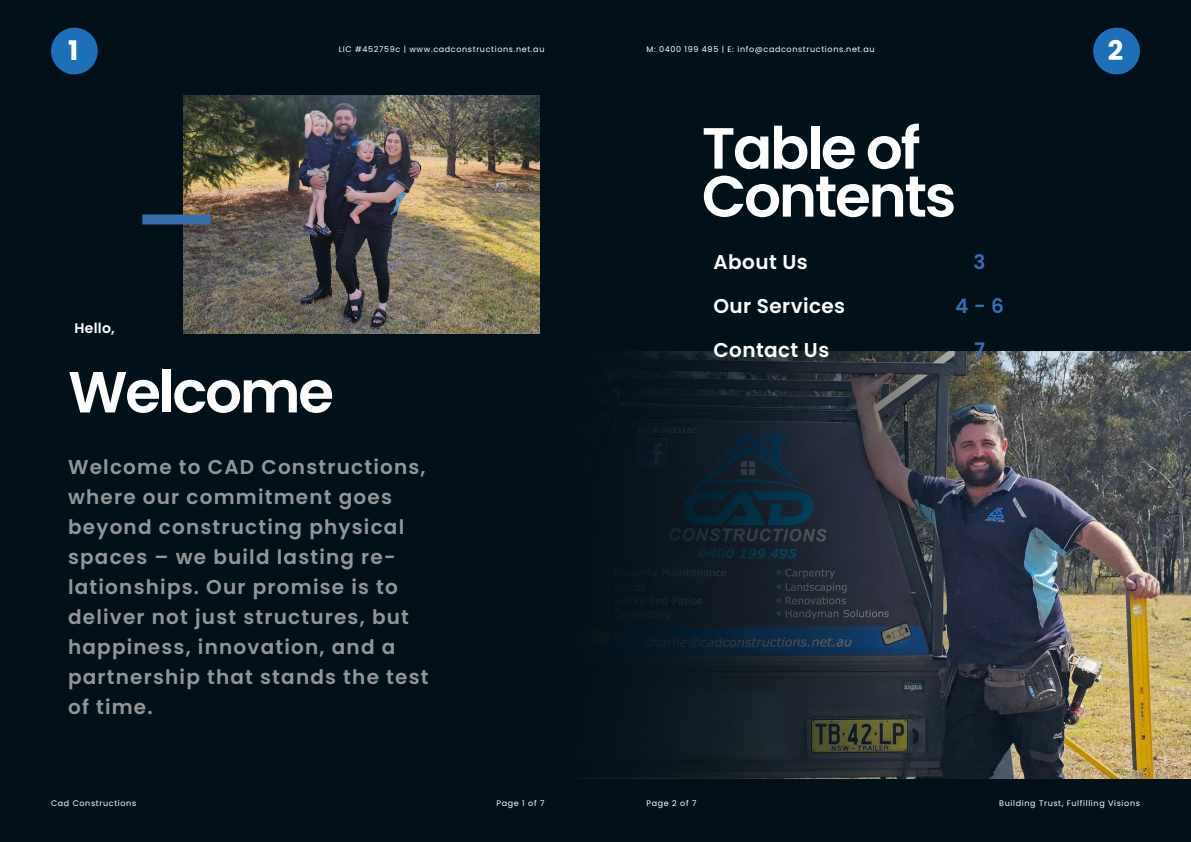
<style>
.page{position:relative;width:1191px;height:842px;background:#fff}
.page>*{position:absolute;margin:0;border:0;box-sizing:border-box;transform-origin:0 0}
.Title_58_pt{font:600 58px/48px "Poppins";letter-spacing:-.04em;color:#fff}
.t1{font:700 27px "Poppins";color:#fff}
.Heading_20_pt{font:600 20px/30px "Poppins";letter-spacing:.06em;color:#939698}
.ToC_20_pt{font:600 20px "Poppins";letter-spacing:.02em;color:#fff}
.ToC_20_pt-2{font:600 20px "Poppins";color:#3670b3}
.Heading_14_pt{font:600 14px "Poppins";letter-spacing:.02em;color:#fff}
.t2{font:8px "Poppins";letter-spacing:.08em;color:#fff}
</style>
<div class="page">
<div style="left:0;top:0;width:595px;height:102px;background:#011019"></div>
<div style="left:595px;top:0;width:596px;height:102px;background:#011019"></div>
<div style="left:0;top:96px;width:1191px;height:746px;background:#011019"></div>
<div style="left:51px;top:28px;width:47px;height:46px;background:#1d70b7;border-radius:50%"></div>
<div style="left:1093px;top:28px;width:47px;height:46px;background:#1d70b7;border-radius:50%"></div>
<img style="left:184px;top:96px;width:355px;height:237px">
<img style="left:602px;top:351px;width:589px;height:427px">
<div style="left:142px;top:214px;width:68px;height:10px;background:#3770b1"></div>
<p class="t1" style="left:68px;top:35px;width:12px">1</p>
<h2 class="t1" style="left:1107px;top:34px;width:17px">2</h2>
<p class="t2" style="left:339px;top:45px;width:207px">LIC #452759c | www.cadconstructions.net.au</p>
<p class="t2" style="left:646px;top:45px;width:230px">M: 0400 199 495 | E: info@cadconstructions.net.au</p>
<p class="Heading_14_pt" style="left:74px;top:320px;width:42px">Hello,</p>
<p class="Title_58_pt" style="left:68px;top:368px;width:267px">Welcome</p>
<p class="Heading_20_pt" style="left:68px;top:452px;width:362px">Welcome to CAD Constructions, where our commitment goes beyond constructing physical spaces – we build lasting re&shy;lationships. Our promise is to deliver not just structures, but happiness, innovation, and a partnership that stands the test of time.</p>
<p class="Title_58_pt" style="left:702px;top:125px;width:256px">Table of<br>Contents</p>
<p class="ToC_20_pt" style="left:713px;top:250px;width:96px">About Us</p>
<p class="ToC_20_pt-2" style="left:973px;top:250px;width:13px">3</p>
<p class="ToC_20_pt" style="left:713px;top:294px;width:133px">Our Services</p>
<p class="ToC_20_pt-2" style="left:955px;top:294px;width:50px">4 - 6</p>
<p class="ToC_20_pt" style="left:713px;top:338px;width:117px">Contact Us</p>
<p class="ToC_20_pt-2" style="left:974px;top:338px;width:12px">7</p>
<p class="t2" style="left:51px;top:798px;width:87px">Cad Constructions</p>
<p class="t2" style="left:496px;top:798px;width:49px">Page 1 of 7</p>
<p class="t2" style="left:646px;top:798px;width:51px">Page 2 of 7</p>
<p class="t2" style="left:999px;top:798px;width:142px">Building Trust, Fulfilling Visions</p>
</div>
